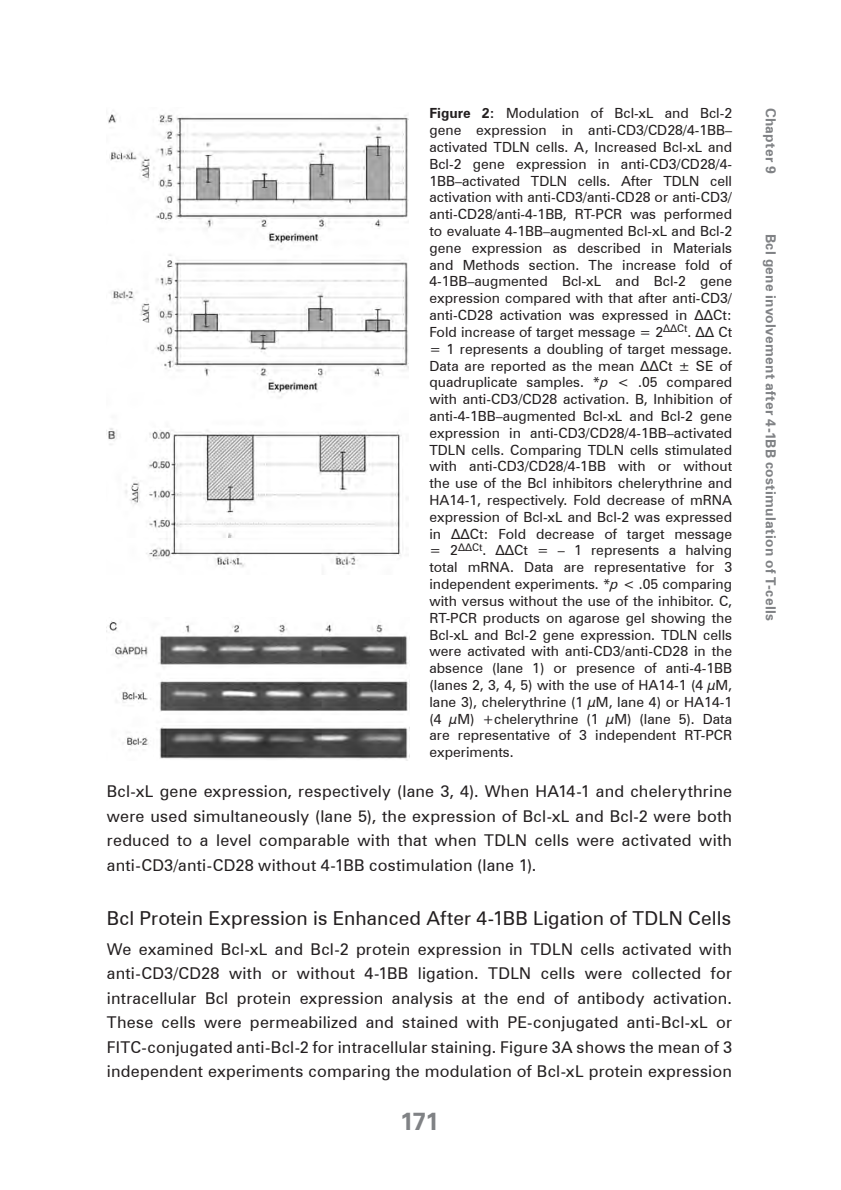
<style>
.page{position:relative;width:841px;height:1190px;background:#fff}
.page>*{position:absolute;margin:0;border:0;box-sizing:border-box;transform-origin:0 0}
.t1{font:700 24.5px "Zurich BT";color:#808285}
.t2{font:19.25px "Zurich BT";letter-spacing:.005em;color:#231f20}
.t3{font:16.28px/24.5px "Zurich BT";letter-spacing:.015em;color:#231f20;text-align:justify}
.t4{font:14px/16.8px "Zurich BT";color:#231f20;text-align:justify}
.t5{font:700 14px "Zurich BT";letter-spacing:.02em;color:#808285}
.s1{font-weight:700}
.s2{font-style:italic}
</style>
<div class="page">
<img style="left:108px;top:114px;width:301px;height:454px">
<img style="left:109px;top:621px;width:299px;height:139px">
<p class="t4" style="left:429px;top:105px;width:304px"><span class="s1">Figure 2:</span> Modulation of Bcl-xL and Bcl-2 gene expression in anti-CD3/CD28/4-1BB– activated TDLN cells. A, Increased Bcl-xL and Bcl-2 gene expression in anti-CD3/CD28/4- 1BB–activated TDLN cells. After TDLN cell activation with anti-CD3/anti-CD28 or anti-CD3/ anti-CD28/anti-4-1BB, RT-PCR was performed to evaluate 4-1BB–augmented Bcl-xL and Bcl-2 gene expression as described in Materials and Methods section. The increase fold of 4-1BB–augmented Bcl-xL and Bcl-2 gene expression compared with that after anti-CD3/ anti-CD28 activation was expressed in ΔΔCt:<br>Fold increase of target message = 2<sup>ΔΔCt</sup>. ΔΔ Ct = 1 represents a doubling of target message.<br>Data are reported as the mean ΔΔCt ± SE of quadruplicate samples. *<span class="s2">p</span> &lt; .05 compared with anti-CD3/CD28 activation. B, Inhibition of anti-4-1BB–augmented Bcl-xL and Bcl-2 gene expression in anti-CD3/CD28/4-1BB–activated TDLN cells. Comparing TDLN cells stimulated with anti-CD3/CD28/4-1BB with or without the use of the Bcl inhibitors chelerythrine and HA14-1, respectively. Fold decrease of mRNA expression of Bcl-xL and Bcl-2 was expressed in ΔΔCt: Fold decrease of target message = 2<sup>ΔΔCt</sup>. ΔΔCt = – 1 represents a halving total mRNA. Data are representative for 3 independent experiments. *<span class="s2">p</span> &lt; .05 comparing with versus without the use of the inhibitor. C, RT-PCR products on agarose gel showing the Bcl-xL and Bcl-2 gene expression. TDLN cells were activated with anti-CD3/anti-CD28 in the absence (lane 1) or presence of anti-4-1BB (lanes 2, 3, 4, 5) with the use of HA14-1 (4 μM, lane 3), chelerythrine (1 μM, lane 4) or HA14-1 (4 μM) +chelerythrine (1 μM) (lane 5). Data are representative of 3 independent RT-PCR experiments.</p>
<p class="t5" style="left:779px;top:108px;width:67px;rotate:90deg">Chapter 9</p>
<p class="t5" style="left:779px;top:234px;width:388px;rotate:90deg">Bcl gene involvement after 4-1BB costimulation of T-cells</p>
<p class="t3" style="left:107px;top:778px;width:627px">Bcl-xL gene expression, respectively (lane 3, 4). When HA14-1 and chelerythrine were used simultaneously (lane 5), the expression of Bcl-xL and Bcl-2 were both reduced to a level comparable with that when TDLN cells were activated with anti-CD3/anti-CD28 without 4-1BB costimulation (lane 1).</p>
<h2 class="t2" style="left:107px;top:906px;width:626px">Bcl Protein Expression is Enhanced After 4-1BB Ligation of TDLN Cells</h2>
<p class="t3" style="left:107px;top:936px;width:627px">We examined Bcl-xL and Bcl-2 protein expression in TDLN cells activated with anti-CD3/CD28 with or without 4-1BB ligation. TDLN cells were collected for intracellular Bcl protein expression analysis at the end of antibody activation.<br>These cells were permeabilized and stained with PE-conjugated anti-Bcl-xL or FITC-conjugated anti-Bcl-2 for intracellular staining. Figure 3A shows the mean of 3 independent experiments comparing the modulation of Bcl-xL protein expression</p>
<h1 class="t1" style="left:400px;top:1106px;width:40px">171</h1>
</div>
